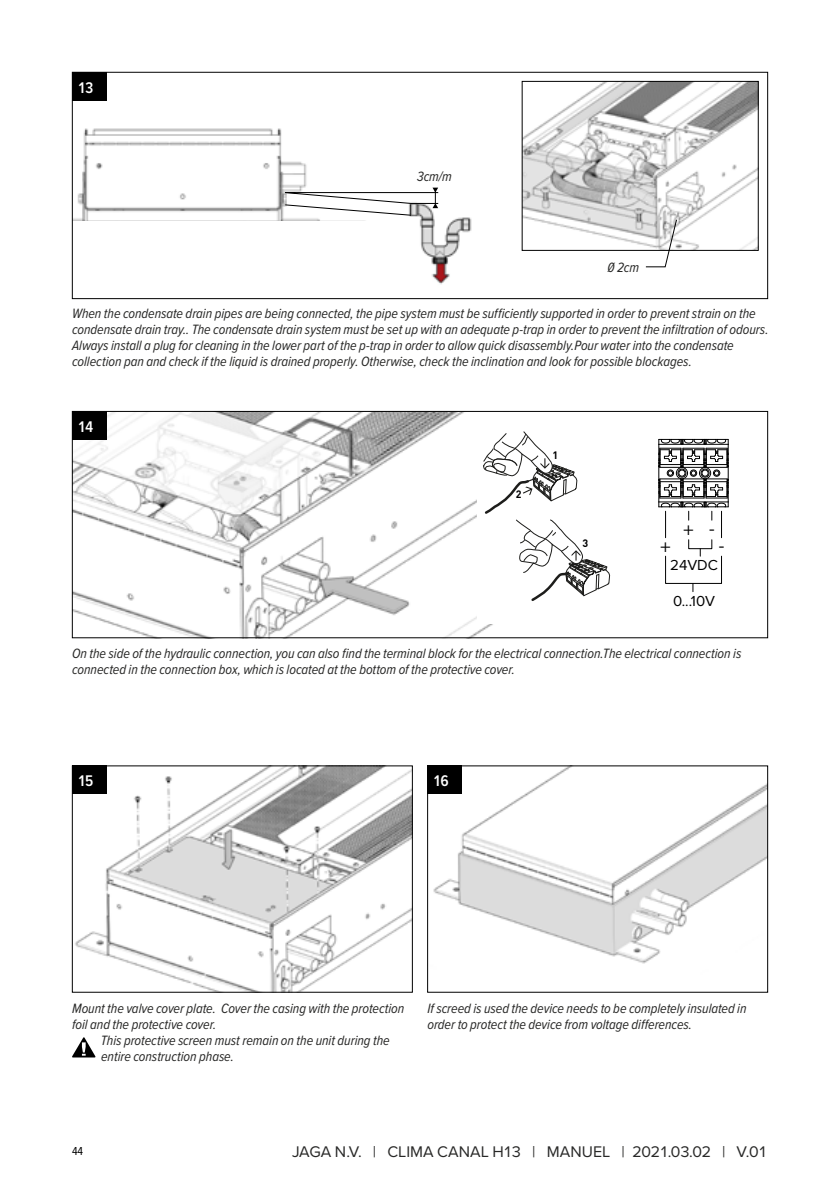
<style>
.page{position:relative;width:840px;height:1191px;background:#fff}
.page>*{position:absolute;margin:0;border:0;box-sizing:border-box;transform-origin:0 0}
.t1{font:18px "Myriad Pro";color:#000}
.t2{font:16px "Proxima Nova";letter-spacing:.005em;color:#282827}
.t3{font:600 16px "Proxima Nova Cond";letter-spacing:-.06em;color:#fff}
.t4{font:15px "Proxima Nova";color:#000}
.t5{font:italic 14px/16px "Proxima Nova Cond";letter-spacing:-.005em;color:#282827}
.t6{font:12px "Proxima Nova Cond";color:#000}
.t7{font:700 10.6px "DIN Pro";color:#010000}
</style>
<div class="page">
<img style="left:75px;top:767px;width:335px;height:223px">
<img style="left:433px;top:767px;width:332px;height:197px">
<img style="left:74px;top:74px;width:291px;height:147px">
<img style="left:403px;top:187px;width:69px;height:97px">
<svg style="left:279px;top:188px;width:159px;height:27px"></svg>
<div style="left:72px;top:72px;width:695px;height:227px;border:1px solid #000"></div>
<div style="left:72px;top:72px;width:34px;height:28px;background:#000"></div>
<img style="left:74px;top:413px;width:419px;height:223px">
<div style="left:72px;top:411px;width:695px;height:227px;border:1px solid #000"></div>
<div style="left:72px;top:411px;width:34px;height:28px;background:#000"></div>
<svg style="left:72px;top:1037px;width:23px;height:20px"></svg>
<div style="left:72px;top:765px;width:34px;height:29px;background:#000"></div>
<div style="left:427px;top:765px;width:34px;height:29px;background:#000"></div>
<img style="left:524px;top:83px;width:231px;height:165px">
<div style="left:522px;top:81px;width:235px;height:169px;border:1px solid #000"></div>
<svg style="left:644px;top:218px;width:33px;height:50px"></svg>
<div style="left:477px;top:421px;width:268px;height:203px;background:#fff"></div>
<div style="left:688px;top:539px;width:23px;height:10px;border:1px solid #000"></div>
<div style="left:664px;top:556px;width:57px;height:28px;border:1px solid #000"></div>
<svg style="left:658px;top:439px;width:70px;height:99px"></svg>
<svg style="left:483px;top:431px;width:127px;height:170px"></svg>
<p class="t3" style="left:78px;top:75px;width:17px">13</p>
<p class="t5" style="left:417px;top:168px;width:36px">3cm/m</p>
<p class="t5" style="left:607px;top:259px;width:33px">0 2cm</p>
<p class="t5" style="left:72px;top:305px;width:697px">When the condensate drain pipes are being connected, the pipe system must be sufficiently supported in order to prevent strain on the condensate drain tray.. The condensate drain system must be set up with an adequate p-trap in order to prevent the infiltration of odours.<br>Always install a plug for cleaning in the lower part of the p-trap in order to allow quick disassembly.Pour water into the condensate collection pan and check if the liquid is drained properly. Otherwise, check the inclination and look for possible blockages.</p>
<p class="t3" style="left:78px;top:414px;width:17px">14</p>
<p class="t7" style="left:515px;top:487px;width:7px">2</p>
<p class="t7" style="left:552px;top:448px;width:7px">1</p>
<p class="t7" style="left:582px;top:536px;width:7px">3</p>
<p class="t1" style="left:659px;top:535px;width:12px">+</p>
<p class="t1" style="left:682px;top:518px;width:12px">+</p>
<p class="t1" style="left:708px;top:518px;width:7px">-</p>
<p class="t1" style="left:718px;top:535px;width:7px">-</p>
<p class="t4" style="left:669px;top:554px;width:49px">24VDC</p>
<p class="t4" style="left:672px;top:590px;width:44px">0...10V</p>
<p class="t5" style="left:72px;top:644px;width:670px">On the side of the hydraulic connection, you can also find the terminal block for the electrical connection.The electrical connection is connected in the connection box, which is located at the bottom of the protective cover.</p>
<p class="t3" style="left:78px;top:769px;width:17px">15</p>
<p class="t3" style="left:433px;top:769px;width:17px">16</p>
<p class="t5" style="left:72px;top:1000px;width:333px">Mount the valve cover plate. Cover the casing with the protection foil and the protective cover.</p>
<p class="t5" style="left:101px;top:1032px;width:290px">This protective screen must remain on the unit during the entire construction phase.</p>
<p class="t5" style="left:427px;top:999px;width:320px">If screed is used the device needs to be completely insulated in order to protect the device from voltage differences.</p>
<p class="t6" style="left:72px;top:1142px;width:13px">44</p>
<p class="t2" style="left:292px;top:1139px;width:477px">JAGA N.V. | CLIMA CANAL H13 | MANUEL | 2021.03.02 | V.01</p>
</div>
